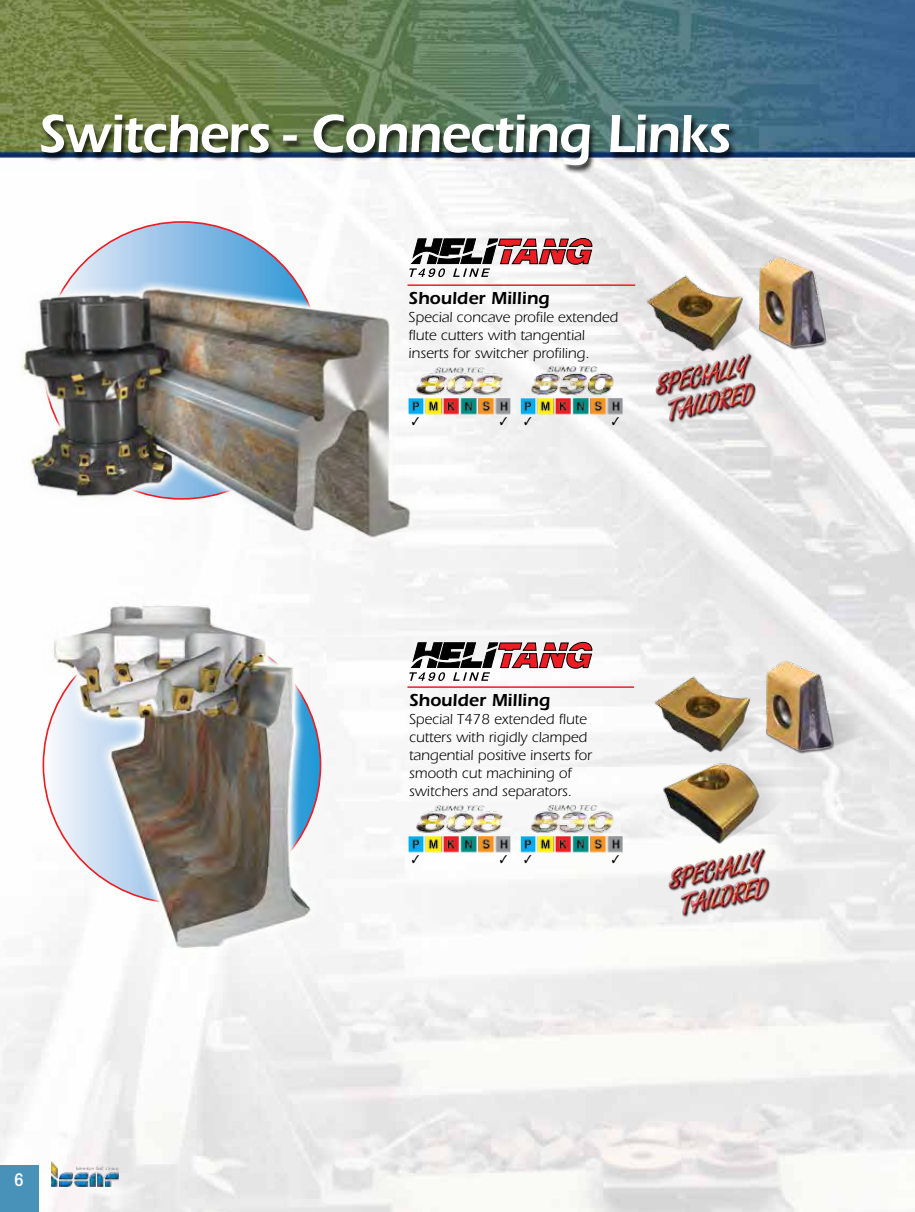
<style>
.page{position:relative;width:915px;height:1212px;background:#fff}
.page>*{position:absolute;margin:0;border:0;box-sizing:border-box;transform-origin:0 0}
.t1{font:600 55.5px "ITC Eras Std";letter-spacing:-.02em;color:#fff;scale:.95 1}
.t2{font:600 18px "ITC Eras Std";color:#000}
.t3{font:500 18px "Helvetica Neue LT Std";color:#fff;scale:.9 1}
.t4{font:15px/18px "ITC Eras Std";color:#000}
</style>
<div class="page">
<img style="left:0;top:0;width:914px;height:1212px">
<img style="left:642px;top:257px;width:149px;height:121px">
<img style="left:649px;top:658px;width:149px;height:120px">
<img style="left:655px;top:861px;width:126px;height:63px">
<img style="left:642px;top:347px;width:126px;height:83px">
<svg style="left:409px;top:238px;width:183px;height:39px"></svg>
<svg style="left:409px;top:641px;width:183px;height:40px"></svg>
<img style="left:743px;top:242px;width:164px;height:114px">
<img style="left:751px;top:645px;width:163px;height:114px">
<svg style="left:43px;top:222px;width:277px;height:277px;background:#91bae1"></svg>
<img style="left:0;top:269px;width:442px;height:289px">
<img style="left:37px;top:592px;width:283px;height:369px">
<hr style="left:407px;top:284px;width:228px;height:2px;background:#ed1d24">
<hr style="left:407px;top:686px;width:227px;height:2px;background:#ed1d24">
<img style="left:645px;top:755px;width:146px;height:106px">
<img style="left:529px;top:804px;width:85px;height:32px">
<img style="left:520px;top:836px;width:102px;height:17px">
<img style="left:415px;top:805px;width:88px;height:31px">
<img style="left:408px;top:836px;width:102px;height:17px">
<img style="left:529px;top:366px;width:85px;height:32px">
<img style="left:520px;top:398px;width:102px;height:17px">
<img style="left:415px;top:367px;width:88px;height:31px">
<img style="left:408px;top:398px;width:102px;height:17px">
<div style="left:40px;top:115px;width:696px;height:59px;background:#000;opacity:.75"></div>
<div style="left:0;top:1165px;width:38px;height:47px;background:#4891b8"></div>
<img style="left:51px;top:1161px;width:67px;height:26px">
<svg style="left:412px;top:855px;width:7px;height:8px"></svg>
<svg style="left:500px;top:855px;width:31px;height:8px"></svg>
<svg style="left:612px;top:855px;width:7px;height:8px"></svg>
<svg style="left:412px;top:417px;width:7px;height:8px"></svg>
<svg style="left:500px;top:417px;width:31px;height:8px"></svg>
<svg style="left:612px;top:417px;width:7px;height:8px"></svg>
<h1 class="t1" style="left:38px;top:102px;width:730px">Switchers - Connecting Links</h1>
<p class="t2" style="left:408px;top:287px;width:143px">Shoulder Milling</p>
<p class="t4" style="left:408px;top:308px;width:211px">Special concave profile extended flute cutters with tangential inserts for switcher profiling.</p>
<p class="t2" style="left:409px;top:690px;width:143px">Shoulder Milling</p>
<p class="t4" style="left:409px;top:710px;width:184px">Special T478 extended flute cutters with rigidly clamped tangential positive inserts for smooth cut machining of switchers and separators.</p>
<p class="t3" style="left:15px;top:1169px;width:12px">6</p>
</div>
